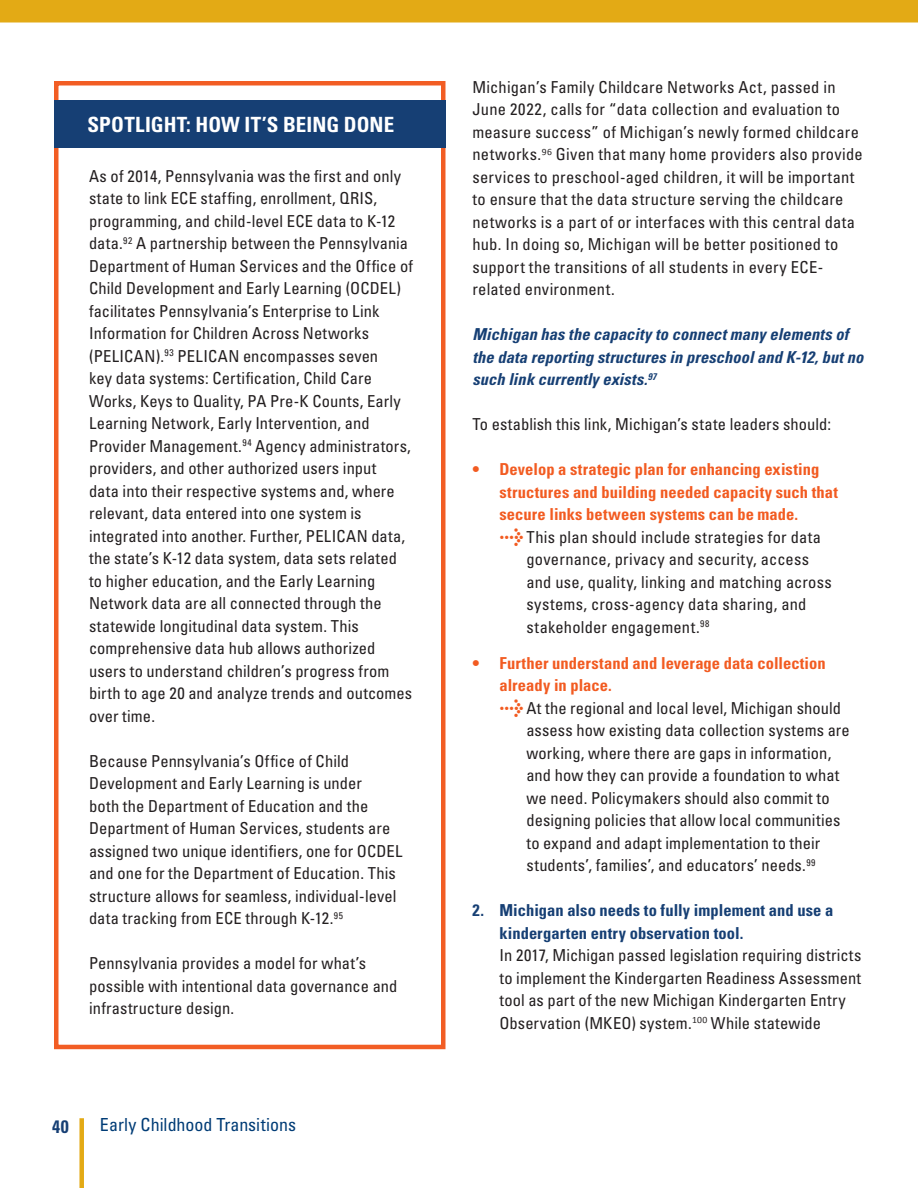
<style>
.page{position:relative;width:918px;height:1188px;background:#fff}
.page>*{position:absolute;margin:0;border:0;box-sizing:border-box;transform-origin:0 0}
.body_type{font:700 condensed 21px "Univers LT Std";letter-spacing:.005em;color:#fff}
.t1{font:condensed 18px "Univers LT Std";color:#003c76}
.t2{font:700 condensed 18px "Univers LT Std";color:#163f74}
.body_type-2{font:condensed 16.5px/22.5px "Univers LT Std";letter-spacing:.005em;color:#231f20}
.t3{font:700 condensed 16.5px/22.5px "Univers LT Std";letter-spacing:.005em;color:#f25b21}
.body_type-3{font:italic 700 condensed 16.5px/22.5px "Univers LT Pro";letter-spacing:.005em;color:#163f74}
.t4{font:700 condensed 16.5px/22.5px "Univers LT Std";letter-spacing:.005em;color:#163f74}
.s1{font-family:"Meta Plus";font-weight:700;font-stretch:normal;font-size:19.5px;color:#f25b21}
</style>
<div class="page">
<div style="left:0;top:0;width:918px;height:22px;background:#e3aa15"></div>
<div style="left:79px;top:1118px;width:5px;height:70px;background:#e3aa15"></div>
<div style="left:54px;top:81px;width:392px;height:968px;border:4px solid #f25d24"></div>
<div style="left:54px;top:101px;width:392px;height:47px;background:#163f74"></div>
<p class="body_type" style="left:88px;top:112px;width:308px">SPOTLIGHT: HOW IT’S BEING DONE</p>
<p class="body_type-2" style="left:89px;top:165px;width:326px">As of 2014, Pennsylvania was the first and only state to link ECE staffing, enrollment, QRIS, programming, and child-level ECE data to K-12 data.<sup>92</sup> A partnership between the Pennsylvania Department of Human Services and the Office of Child Development and Early Learning (OCDEL) facilitates Pennsylvania’s Enterprise to Link Information for Children Across Networks (PELICAN).<sup>93</sup> PELICAN encompasses seven<br>key data systems: Certification, Child Care Works, Keys to Quality, PA Pre-K Counts, Early Learning Network, Early Intervention, and Provider Management.<sup>94</sup> Agency administrators, providers, and other authorized users input<br>data into their respective systems and, where relevant, data entered into one system is integrated into another. Further, PELICAN data, the state’s K-12 data system, data sets related to higher education, and the Early Learning Network data are all connected through the statewide longitudinal data system. This comprehensive data hub allows authorized users to understand children’s progress from birth to age 20 and analyze trends and outcomes over time.</p>
<p class="body_type-2" style="left:89px;top:750px;width:315px">Because Pennsylvania’s Office of Child Development and Early Learning is under<br>both the Department of Education and the Department of Human Services, students are assigned two unique identifiers, one for OCDEL and one for the Department of Education. This structure allows for seamless, individual-level data tracking from ECE through K-12.<sup>95</sup></p>
<p class="body_type-2" style="left:89px;top:952px;width:310px">Pennsylvania provides a model for what’s possible with intentional data governance and infrastructure design.</p>
<p class="t2" style="left:52px;top:1115px;width:18px">40</p>
<p class="t1" style="left:100px;top:1113px;width:198px">Early Childhood Transitions</p>
<p class="body_type-2" style="left:472px;top:76px;width:392px">Michigan’s Family Childcare Networks Act, passed in June 2022, calls for “data collection and evaluation to measure success” of Michigan’s newly formed childcare networks.<sup>96</sup> Given that many home providers also provide services to preschool-aged children, it will be important to ensure that the data structure serving the childcare networks is a part of or interfaces with this central data hub. In doing so, Michigan will be better positioned to support the transitions of all students in every ECE&shy;related environment.</p>
<p class="body_type-3" style="left:472px;top:323px;width:392px">Michigan has the capacity to connect many elements of the data reporting structures in preschool and K-12, but no such link currently exists.<sup>97</sup></p>
<p class="body_type-2" style="left:472px;top:413px;width:360px">To establish this link, Michigan’s state leaders should:</p>
<p class="t3" style="left:500px;top:458px;width:340px;text-indent:-27px">• Develop a strategic plan for enhancing existing structures and building needed capacity such that secure links between systems can be made.</p>
<p class="body_type-2" style="left:526px;top:526px;width:307px;text-indent:-27px"><span class="s1">&gt;</span>This plan should include strategies for data governance, privacy and security, access and use, quality, linking and matching across systems, cross-agency data sharing, and stakeholder engagement.<sup>98</sup></p>
<p class="t3" style="left:499px;top:652px;width:328px;text-indent:-27px">• Further understand and leverage data collection already in place.</p>
<p class="body_type-2" style="left:526px;top:697px;width:325px;text-indent:-27px"><span class="s1">&gt;</span>At the regional and local level, Michigan should assess how existing data collection systems are working, where there are gaps in information, and how they can provide a foundation to what we need. Policymakers should also commit to designing policies that allow local communities to expand and adapt implementation to their students’, families’, and educators’ needs.<sup>99</sup></p>
<p class="t4" style="left:499px;top:899px;width:335px;text-indent:-27px">2. Michigan also needs to fully implement and use a kindergarten entry observation tool.</p>
<p class="body_type-2" style="left:499px;top:944px;width:363px">In 2017, Michigan passed legislation requiring districts to implement the Kindergarten Readiness Assessment tool as part of the new Michigan Kindergarten Entry Observation (MKEO) system.<sup>100</sup> While statewide</p>
</div>
